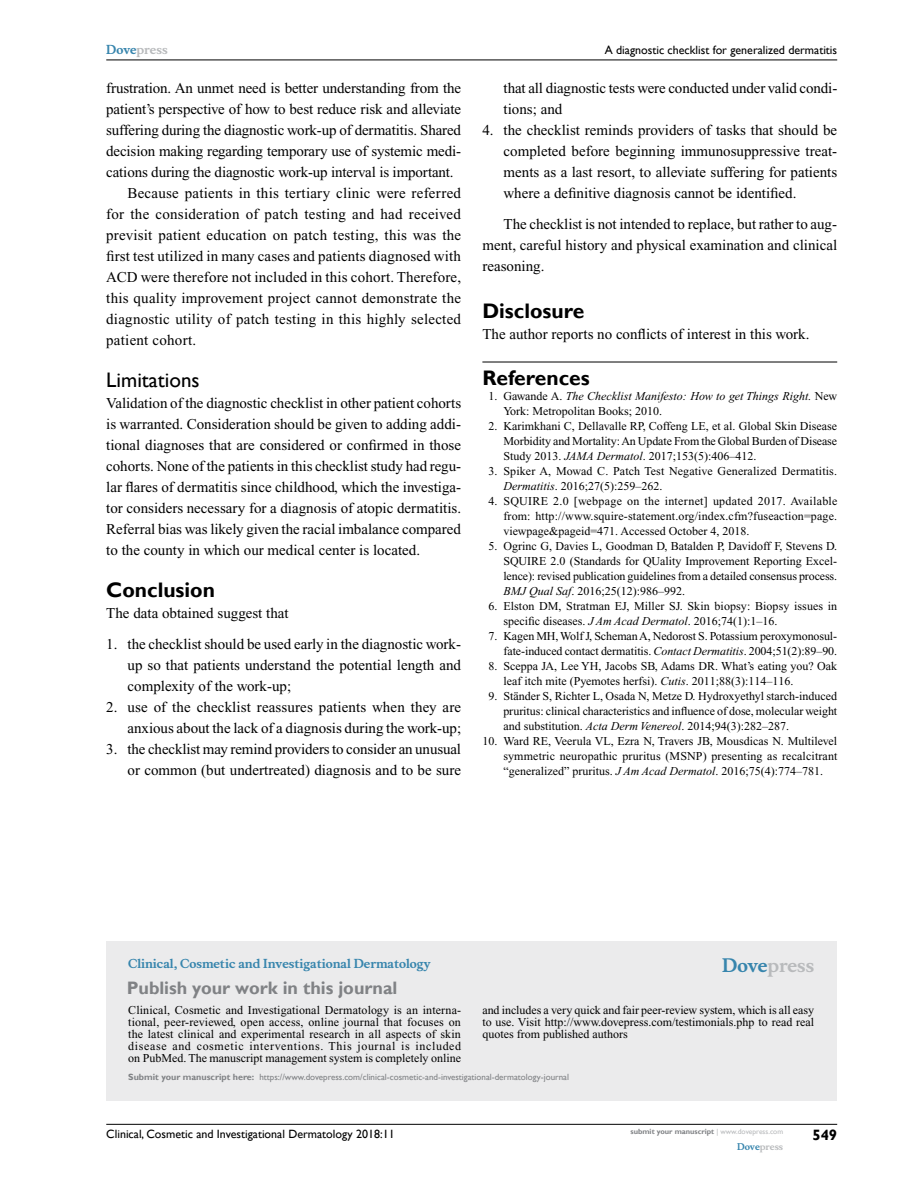
<style>
.page{position:relative;width:918px;height:1188px;background:#fff}
.page>*{position:absolute;margin:0;border:0;box-sizing:border-box;transform-origin:0 0}
.t1{font:700 21px "Gill Sans";color:#000}
.t2{font:21px "Gill Sans";color:#000}
.t3{font:700 18px "Gill Sans";color:#808285}
.t4{font:700 18px "Musee";color:#b8babc}
.t5{font:15px/21px "Times New Roman";color:#000;text-align:justify}
.t6{font:15px "Times New Roman";letter-spacing:.02em;color:#000}
.t7{font:700 15px "Gill Sans";color:#000}
.t8{font:12px/15px "Times New Roman";color:#000;text-align:justify}
.t9{font:12px "Gill Sans";color:#000}
.t10{font:700 12px "Musee";color:#3785ad}
.t11{font:700 12px "Musee";color:#b8babc}
.t12{font:9px "Gill Sans";color:#808285}
.t13{font:700 9px "Musee";color:#b8babc}
.t14{font:700 7.5px "Gill Sans";color:#808285}
.s1{color:#3785ad}
.s2{font-style:italic}
.s3{font-weight:700}
.s4{font-weight:400;color:#b8babc}
</style>
<div class="page">
<div style="left:106px;top:941px;width:731px;height:159px;background:#ebebec"></div>
<hr style="left:106px;top:1124px;width:731px;height:1px;background:#000">
<hr style="left:106px;top:60px;width:731px;height:1px;background:#000">
<hr style="left:482px;top:362px;width:355px;height:1px;background:#000">
<p class="t11" style="left:106px;top:43px;width:63px"><span class="s1">Dove</span>press</p>
<p class="t5" style="left:106px;top:77px;width:356px">frustration. An unmet need is better understanding from the</p>
<p class="t5" style="left:106px;top:98px;width:356px">patient’s perspective of how to best reduce risk and alleviate</p>
<p class="t5" style="left:106px;top:119px;width:356px">suffering during the diagnostic work-up of dermatitis. Shared</p>
<p class="t5" style="left:106px;top:140px;width:356px">decision making regarding temporary use of systemic medi-</p>
<p class="t5" style="left:106px;top:161px;width:349px">cations during the diagnostic work-up interval is important.</p>
<p class="t5" style="left:128px;top:182px;width:335px">Because patients in this tertiary clinic were referred</p>
<p class="t6" style="left:106px;top:205px;width:356px">for the consideration of patch testing and had received</p>
<p class="t5" style="left:106px;top:224px;width:356px">previsit patient education on patch testing, this was the</p>
<p class="t5" style="left:106px;top:245px;width:356px">first test utilized in many cases and patients diagnosed with</p>
<p class="t5" style="left:106px;top:266px;width:356px">ACD were therefore not included in this cohort. Therefore,</p>
<p class="t5" style="left:106px;top:287px;width:356px">this quality improvement project cannot demonstrate the</p>
<p class="t5" style="left:106px;top:308px;width:356px">diagnostic utility of patch testing in this highly selected</p>
<p class="t5" style="left:106px;top:329px;width:92px">patient cohort.</p>
<h1 class="t2" style="left:106px;top:367px;width:95px">Limitations</h1>
<p class="t5" style="left:106px;top:392px;width:356px">Validation of the diagnostic checklist in other patient cohorts is warranted. Consideration should be given to adding addi&shy;tional diagnoses that are considered or confirmed in those cohorts. None of the patients in this checklist study had regu&shy;lar flares of dermatitis since childhood, which the investiga&shy;tor considers necessary for a diagnosis of atopic dermatitis.<br>Referral bias was likely given the racial imbalance compared to the county in which our medical center is located.</p>
<h1 class="t1" style="left:106px;top:577px;width:110px">Conclusion</h1>
<p class="t5" style="left:106px;top:602px;width:184px">The data obtained suggest that</p>
<p class="t5" style="left:128px;top:634px;width:335px;text-indent:-21px">1. the checklist should be used early in the diagnostic work&shy;up so that patients understand the potential length and complexity of the work-up;</p>
<p class="t5" style="left:106px;top:697px;width:357px;text-align:right">2. use of the checklist reassures patients when they are anxious about the lack of a diagnosis during the work-up;</p>
<p class="t5" style="left:106px;top:739px;width:356px;text-align:right">3. the checklist may remind providers to consider an unusual or common (but undertreated) diagnosis and to be sure</p>
<p class="t9" style="left:605px;top:43px;width:234px">A diagnostic checklist for generalized dermatitis</p>
<p class="t5" style="left:504px;top:77px;width:335px">that all diagnostic tests were conducted under valid condi&shy;tions; and</p>
<p class="t5" style="left:504px;top:119px;width:335px;text-indent:-21px">4. the checklist reminds providers of tasks that should be completed before beginning immunosuppressive treat&shy;ments as a last resort, to alleviate suffering for patients where a definitive diagnosis cannot be identified.</p>
<p class="t5" style="left:482px;top:214px;width:356px;text-indent:21px">The checklist is not intended to replace, but rather to aug&shy;ment, careful history and physical examination and clinical reasoning.</p>
<h1 class="t1" style="left:482px;top:298px;width:103px">Disclosure</h1>
<p class="t5" style="left:482px;top:323px;width:329px">The author reports no conflicts of interest in this work.</p>
<h1 class="t1" style="left:482px;top:365px;width:109px">References</h1>
<p class="t8" style="left:503px;top:389px;width:335px;text-indent:-15px">1. Gawande A. <span class="s2">The Checklist Manifesto: How to get Things Right.</span> New<br>York: Metropolitan Books; 2010.</p>
<p class="t8" style="left:503px;top:419px;width:335px;text-indent:-15px">2. Karimkhani C, Dellavalle RP, Coffeng LE, et al. Global Skin Disease Morbidity and Mortality: An Update From the Global Burden of Disease Study 2013. <span class="s2">JAMA Dermatol</span>. 2017;153(5):406–412.</p>
<p class="t8" style="left:503px;top:464px;width:335px;text-indent:-15px">3. Spiker A, Mowad C. Patch Test Negative Generalized Dermatitis.<br><span class="s2">Dermatitis</span>. 2016;27(5):259–262.</p>
<p class="t8" style="left:503px;top:494px;width:336px;text-indent:-15px">4. SQUIRE 2.0 [webpage on the internet] updated 2017. Available from: http://www.squire-statement.org/index.cfm?fuseaction=page. viewpage&amp;pageid=471. Accessed October 4, 2018.</p>
<p class="t8" style="left:503px;top:539px;width:335px;text-indent:-15px">5. Ogrinc G, Davies L, Goodman D, Batalden P, Davidoff F, Stevens D.<br>SQUIRE 2.0 (Standards for QUality Improvement Reporting Excel&shy;lence): revised publication guidelines from a detailed consensus process.<br><span class="s2">BMJ Qual Saf</span>. 2016;25(12):986–992.</p>
<p class="t8" style="left:503px;top:599px;width:335px;text-indent:-15px">6. Elston DM, Stratman EJ, Miller SJ. Skin biopsy: Biopsy issues in specific diseases. <span class="s2">J Am Acad Dermatol</span>. 2016;74(1):1–16.</p>
<p class="t8" style="left:488px;top:629px;width:350px;text-align:right">7. Kagen MH, Wolf J, Scheman A, Nedorost S. Potassium peroxymonosul&shy;fate-induced contact dermatitis. <span class="s2">Contact Dermatitis</span>. 2004;51(2):89–90.</p>
<p class="t8" style="left:503px;top:659px;width:335px;text-indent:-15px">8. Sceppa JA, Lee YH, Jacobs SB, Adams DR. What’s eating you? Oak leaf itch mite (Pyemotes herfsi). <span class="s2">Cutis</span>. 2011;88(3):114–116.</p>
<p class="t8" style="left:503px;top:689px;width:335px;text-indent:-15px">9. Ständer S, Richter L, Osada N, Metze D. Hydroxyethyl starch-induced pruritus: clinical characteristics and influence of dose, molecular weight and substitution. <span class="s2">Acta Derm Venereol</span>. 2014;94(3):282–287.</p>
<p class="t8" style="left:503px;top:734px;width:336px;text-indent:-21px">10. Ward RE, Veerula VL, Ezra N, Travers JB, Mousdicas N. Multilevel symmetric neuropathic pruritus (MSNP) presenting as recalcitrant “generalized” pruritus. <span class="s2">J Am Acad Dermatol</span>. 2016;75(4):774–781.</p>
<p class="t10" style="left:128px;top:956px;width:304px">Clinical, Cosmetic and Investigational Dermatology</p>
<h2 class="t3" style="left:127px;top:977px;width:272px">Publish your work in this journal</h2>
<h2 class="t4" style="left:722px;top:955px;width:94px"><span class="s1">Dove</span>press</h2>
<p class="t8" style="left:128px;top:1004px;width:334px;line-height:12px">Clinical, Cosmetic and Investigational Dermatology is an interna&shy;tional, peer-reviewed, open access, online journal that focuses on the latest clinical and experimental research in all aspects of skin disease and cosmetic interventions. This journal is included on PubMed. The manuscript management system is completely online</p>
<p class="t8" style="left:482px;top:1004px;width:333px;line-height:12px">and includes a very quick and fair peer-review system, which is all easy to use. Visit http://www.dovepress.com/testimonials.php to read real quotes from published authors</p>
<p class="t12" style="left:128px;top:1072px;width:442px"><span class="s3">Submit your manuscript here:</span> https://www.dovepress.com/clinical-cosmetic-and-investigational-dermatology-journal</p>
<p class="t9" style="left:106px;top:1127px;width:290px">Clinical, Cosmetic and Investigational Dermatology 2018:11</p>
<p class="t14" style="left:631px;top:1127px;width:154px">submit your manuscript <span class="s4">| www.dovepress.com</span></p>
<p class="t13" style="left:737px;top:1141px;width:48px"><span class="s1">Dove</span>press</p>
<p class="t7" style="left:812px;top:1126px;width:26px">549</p>
</div>
